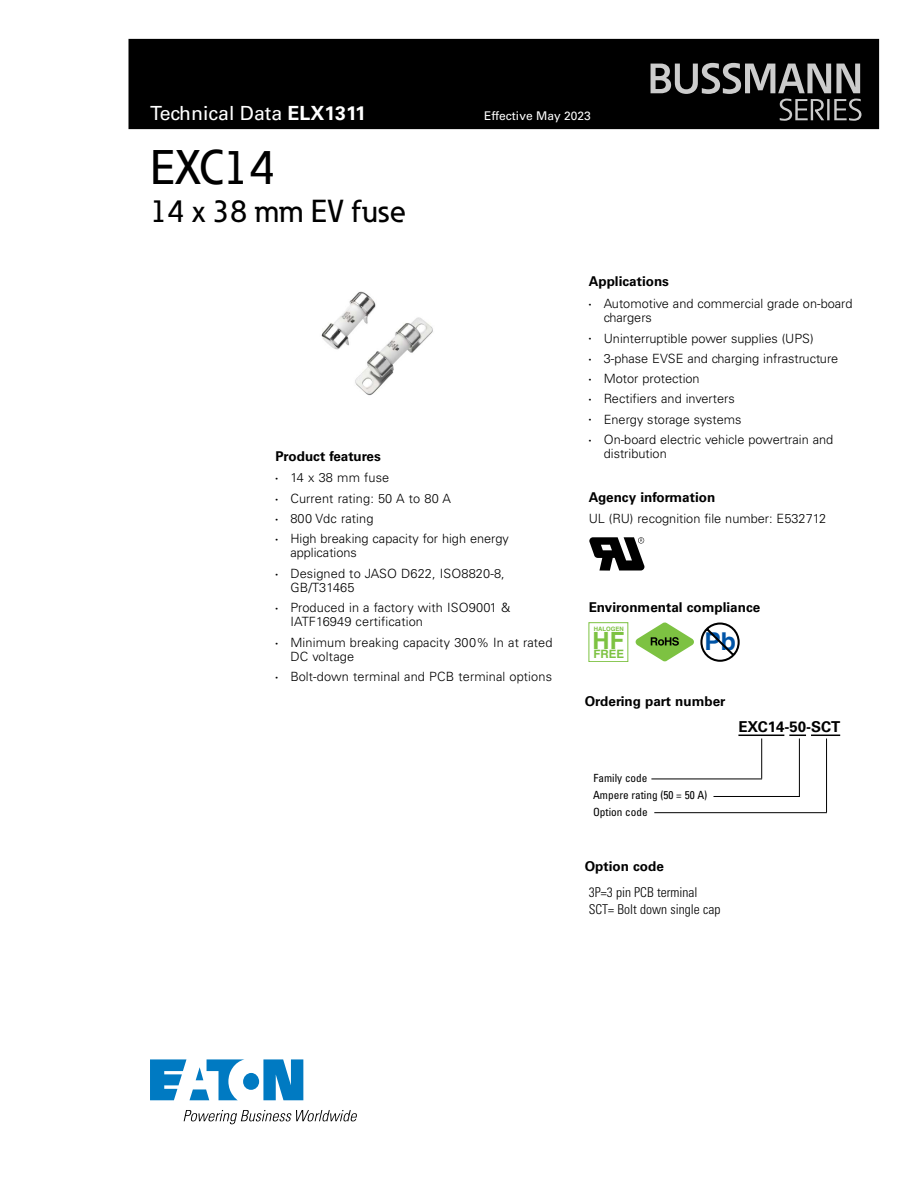
<style>
.page{position:relative;width:918px;height:1188px;background:#fff}
.page>*{position:absolute;margin:0;border:0;box-sizing:border-box;transform-origin:0 0}
.t1{font:500 48px "Eaton";letter-spacing:-.01em;color:#000}
.t2{font:500 31.5px "Eaton";color:#000}
.t3{font:700 24.6px "Helvetica";color:#0054a6}
.t4{font:700 23.7px "Helvetica";color:#7dc242}
.t5{font:19.5px "Univers LT Std";color:#fff}
.t6{font:700 15px "Univers LT Std";color:#000}
.t7{font:700 13.5px "Univers LT Std";color:#000}
.t8{font:300 condensed 13.5px/16.5px "Univers LT Std";color:#000}
.t9{font:300 12.75px/14.2px "Univers LT Std";color:#000}
.t10{font:12px "Univers LT Std";color:#fff}
.t11{font:700 11.55px "Helvetica";color:#7dc242}
.t12{font:condensed 11.25px/17px "Univers LT Std";color:#000}
.t13{font:700 6px "Helvetica";color:#7dc242}
.s1{font-weight:700}
.s2{font-family:"Myriad Pro";font-weight:400;font-size:9px}
</style>
<div class="page">
<div style="left:129px;top:39px;width:750px;height:90px;background:#000"></div>
<svg style="left:651px;top:63px;width:210px;height:58px"></svg>
<svg style="left:150px;top:1059px;width:153px;height:41px"></svg>
<svg style="left:184px;top:1110px;width:173px;height:14px"></svg>
<svg style="left:636px;top:623px;width:58px;height:38px"></svg>
<img style="left:321px;top:291px;width:112px;height:105px">
<svg style="left:589px;top:537px;width:55px;height:34px"></svg>
<svg style="left:700px;top:623px;width:40px;height:39px"></svg>
<hr style="left:738px;top:735px;width:46px;height:1px;background:#000">
<svg style="left:789px;top:735px;width:51px;height:1px"></svg>
<hr style="left:761px;top:739px;width:1px;height:40px;background:#000">
<hr style="left:651px;top:779px;width:111px;height:1px;background:#000">
<hr style="left:826px;top:739px;width:1px;height:73px;background:#000">
<hr style="left:654px;top:812px;width:173px;height:1px;background:#000">
<hr style="left:799px;top:739px;width:1px;height:58px;background:#000">
<hr style="left:714px;top:796px;width:86px;height:1px;background:#000">
<h3 class="t5" style="left:150px;top:102px;width:218px">Technical Data <span class="s1">ELX1311</span></h3>
<p class="t10" style="left:484px;top:109px;width:108px">Effective May 2023</p>
<h1 class="t1" style="left:150px;top:138px;width:127px">EXC14</h1>
<h2 class="t2" style="left:150px;top:191px;width:258px">14 x 38 mm EV fuse</h2>
<p class="t7" style="left:275px;top:448px;width:107px">Product features</p>
<p class="t9" style="left:275px;top:471px;width:115px"><span class="s2">•</span> 14 x 38 mm fuse</p>
<p class="t9" style="left:275px;top:491px;width:177px"><span class="s2">•</span> Current rating: 50 A to 80 A</p>
<p class="t9" style="left:275px;top:511px;width:100px"><span class="s2">•</span> 800 Vdc rating</p>
<p class="t9" style="left:290px;top:532px;width:220px;text-indent:-15px"><span class="s2">•</span> High breaking capacity for high energy applications</p>
<p class="t9" style="left:290px;top:566px;width:216px;text-indent:-15px"><span class="s2">•</span> Designed to JASO D622, ISO8820-8,<br>GB/T31465</p>
<p class="t9" style="left:290px;top:601px;width:221px;text-indent:-15px"><span class="s2">•</span> Produced in a factory with ISO9001 &amp;<br>IATF16949 certification</p>
<p class="t9" style="left:290px;top:635px;width:264px;text-indent:-15px"><span class="s2">•</span> Minimum breaking capacity 300% In at rated<br>DC voltage</p>
<p class="t9" style="left:275px;top:670px;width:278px"><span class="s2">•</span> Bolt-down terminal and PCB terminal options</p>
<p class="t7" style="left:589px;top:274px;width:82px">Applications</p>
<p class="t9" style="left:604px;top:296px;width:250px;text-indent:-15px"><span class="s2">•</span> Automotive and commercial grade on-board chargers</p>
<p class="t9" style="left:589px;top:331px;width:226px"><span class="s2">•</span> Uninterruptible power supplies (UPS)</p>
<p class="t9" style="left:589px;top:351px;width:251px"><span class="s2">•</span> 3-phase EVSE and charging infrastructure</p>
<p class="t9" style="left:589px;top:371px;width:112px"><span class="s2">•</span> Motor protection</p>
<p class="t9" style="left:589px;top:392px;width:148px"><span class="s2">•</span> Rectifiers and inverters</p>
<p class="t9" style="left:589px;top:412px;width:154px"><span class="s2">•</span> Energy storage systems</p>
<p class="t9" style="left:604px;top:432px;width:231px;text-indent:-15px"><span class="s2">•</span> On-board electric vehicle powertrain and distribution</p>
<p class="t7" style="left:589px;top:489px;width:128px">Agency information</p>
<p class="t9" style="left:589px;top:512px;width:239px">UL (RU) recognition file number: E532712</p>
<p class="t7" style="left:589px;top:599px;width:173px">Environmental compliance</p>
<p class="t13" style="left:594px;top:625px;width:32px">HALOGEN</p>
<h3 class="t4" style="left:593px;top:626px;width:33px">HF</h3>
<p class="t11" style="left:593px;top:647px;width:32px">FREE</p>
<p class="t7" style="left:585px;top:693px;width:142px">Ordering part number</p>
<h3 class="t3" style="left:705px;top:627px;width:33px">Pb</h3>
<p class="t12" style="left:593px;top:769px;width:116px">Family code<br>Ampere rating (50 = 50 A)<br>Option code</p>
<p class="t7" style="left:585px;top:858px;width:81px">Option code</p>
<p class="t8" style="left:589px;top:884px;width:133px">3P=3 pin PCB terminal<br>SCT= Bolt down single cap</p>
<p class="t6" style="left:738px;top:718px;width:103px">EXC14-50-SCT</p>
</div>
